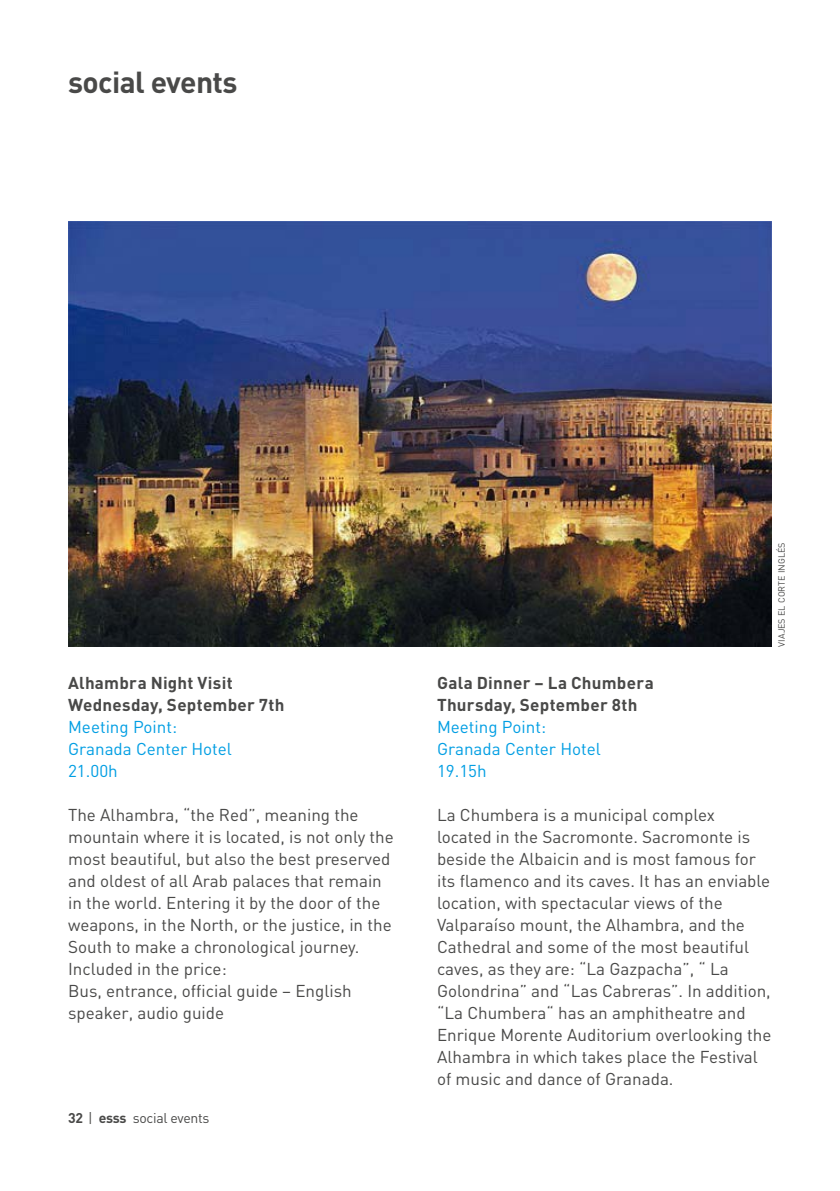
<style>
.page{position:relative;width:840px;height:1191px;background:#fff}
.page>*{position:absolute;margin:0;border:0;box-sizing:border-box;transform-origin:0 0}
.t1{font:700 30px "DIN";letter-spacing:-.02em;color:#494948}
.t2{font:17px/22px "DIN";color:#494948}
.t3{font:700 17px/22px "DIN";letter-spacing:.015em;color:#494948}
.t4{font:17px/22px "DIN";color:#009ee3}
.t5{font:14px "DIN";letter-spacing:-.02em;color:#494948}
.t6{font:9px "DIN";color:#494948}
.s1{font-weight:700}
</style>
<div class="page">
<img style="left:68px;top:221px;width:703px;height:425px">
<h1 class="t1" style="left:68px;top:63px;width:171px">social events</h1>
<p class="t3" style="left:68px;top:671px;width:218px">Alhambra Night Visit<br>Wednesday, September 7th</p>
<p class="t4" style="left:68px;top:715px;width:165px">Meeting Point:<br>Granada Center Hotel<br>21.00h</p>
<p class="t2" style="left:68px;top:803px;width:327px">The Alhambra, “the Red”, meaning the mountain where it is located, is not only the most beautiful, but also the best preserved and oldest of all Arab palaces that remain in the world. Entering it by the door of the weapons, in the North, or the justice, in the South to make a chronological journey.<br>Included in the price:<br>Bus, entrance, official guide – English speaker, audio guide</p>
<p class="t5" style="left:68px;top:1109px;width:143px"><span class="s1">32</span> | <span class="s1">esss</span> social events</p>
<p class="t6" style="left:775px;top:646px;width:106px;rotate:-90deg">VIAJES EL CORTE INGLÉS</p>
<p class="t3" style="left:437px;top:671px;width:218px">Gala Dinner – La Chumbera<br>Thursday, September 8th</p>
<p class="t4" style="left:437px;top:715px;width:165px">Meeting Point:<br>Granada Center Hotel<br>19.15h</p>
<p class="t2" style="left:437px;top:803px;width:336px">La Chumbera is a municipal complex located in the Sacromonte. Sacromonte is beside the Albaicin and is most famous for its flamenco and its caves. It has an enviable location, with spectacular views of the Valparaíso mount, the Alhambra, and the Cathedral and some of the most beautiful caves, as they are: “La Gazpacha”, “ La Golondrina” and “Las Cabreras”. In addition, “La Chumbera“ has an amphitheatre and Enrique Morente Auditorium overlooking the Alhambra in which takes place the Festival of music and dance of Granada.</p>
</div>
